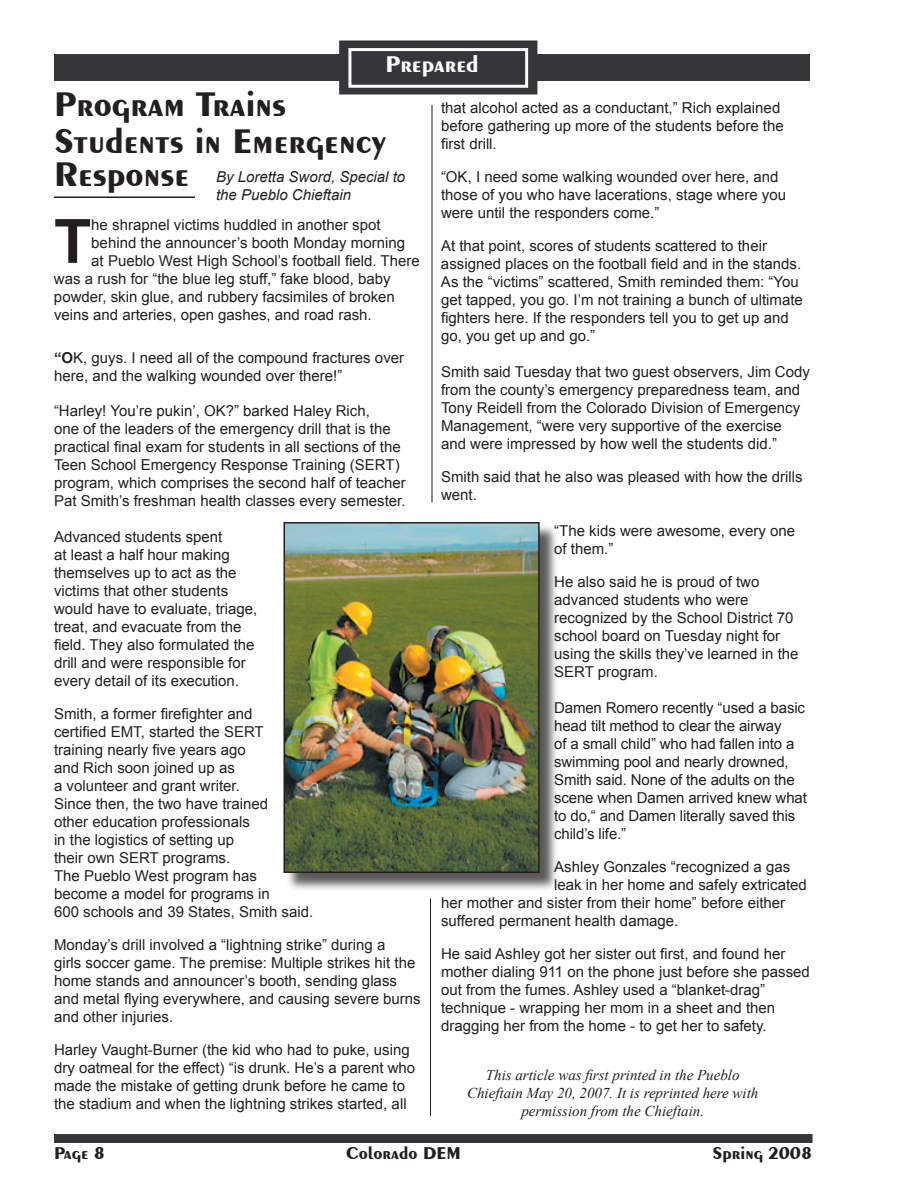
<style>
.page{position:relative;width:918px;height:1188px;background:#fff}
.page>*{position:absolute;margin:0;border:0;box-sizing:border-box;transform-origin:0 0}
.t1{font:700 61.05px "Arial";color:#231f20}
.t2{font:700 36px/37.5px "Exotic 350 BT";color:#231f20}
.t3{font:700 24px "Exotic 350 BT";color:#fff}
.t4{font:700 18px "Exotic 350 BT";color:#231f20}
.t5{font:15px/18px "Arial";color:#231f20}
.t6{font:italic 15px/18px "Times New Roman";color:#231f20;text-align:center}
.t7{font:italic 15px/18px "Arial";color:#231f20}
.s1{font-weight:700}
</style>
<div class="page">
<div style="left:54px;top:1134px;width:759px;height:9px;background:#363539"></div>
<div style="left:56px;top:56px;width:752px;height:24px;background:#363539"></div>
<div style="left:54px;top:54px;width:756px;height:27px;border:3px solid #363539"></div>
<div style="left:341px;top:42px;width:195px;height:51px;background:#363539"></div>
<div style="left:339px;top:40px;width:198px;height:54px;border:3px solid #363539"></div>
<div style="left:348px;top:48px;width:180px;height:40px;border:3px solid #fff"></div>
<hr style="left:432px;top:105px;width:1px;height:397px;background:#231f20">
<hr style="left:54px;top:196px;width:141px;height:2px;background:#231f20">
<div style="left:284px;top:523px;width:276px;height:371px;background:#231f20;opacity:.75"></div>
<img style="left:286px;top:525px;width:251px;height:345px">
<div style="left:283px;top:522px;width:257px;height:351px;border:2px solid #231f20"></div>
<hr style="left:430px;top:898px;width:1px;height:218px;background:#231f20">
<h3 class="t3" style="left:385px;top:50px;width:95px">Prepared</h3>
<h2 class="t2" style="left:54px;top:85px;width:334px">Program Trains<br>Students in Emergency</h2>
<h2 class="t2" style="left:54px;top:155px;width:137px">Response</h2>
<h1 class="t1" style="left:54px;top:201px;width:39px">T</h1>
<p class="t5" style="left:91px;top:216px;width:291px">he shrapnel victims huddled in another spot</p>
<p class="t7" style="left:216px;top:168px;width:191px">By Loretta Sword, Special to the Pueblo Chieftain</p>
<p class="t5" style="left:91px;top:234px;width:315px">behind the announcer’s booth Monday morning</p>
<p class="t5" style="left:91px;top:252px;width:330px">at Pueblo West High School’s football field. There</p>
<p class="t5" style="left:54px;top:270px;width:338px">was a rush for “the blue leg stuff,” fake blood, baby</p>
<p class="t5" style="left:54px;top:288px;width:342px">powder, skin glue, and rubbery facsimiles of broken</p>
<p class="t5" style="left:54px;top:306px;width:319px">veins and arteries, open gashes, and road rash.</p>
<p class="t5" style="left:54px;top:349px;width:352px"><span class="s1">“O</span>K, guys. I need all of the compound fractures over here, and the walking wounded over there!”</p>
<p class="t5" style="left:54px;top:402px;width:353px">“Harley! You’re pukin’, OK?” barked Haley Rich,<br>one of the leaders of the emergency drill that is the practical final exam for students in all sections of the Teen School Emergency Response Training (SERT) program, which comprises the second half of teacher Pat Smith’s freshman health classes every semester.</p>
<p class="t5" style="left:54px;top:528px;width:205px">Advanced students spent<br>at least a half hour making themselves up to act as the victims that other students would have to evaluate, triage, treat, and evacuate from the field. They also formulated the drill and were responsible for every detail of its execution.</p>
<p class="t5" style="left:54px;top:705px;width:261px">Smith, a former firefighter and<br>certified EMT, started the SERT training nearly five years ago<br>and Rich soon joined up as<br>a volunteer and grant writer.<br>Since then, the two have trained<br>other education professionals<br>in the logistics of setting up<br>their own SERT programs.<br>The Pueblo West program has become a model for programs in<br>600 schools and 39 States, Smith said.</p>
<p class="t5" style="left:54px;top:936px;width:368px">Monday’s drill involved a “lightning strike” during a<br>girls soccer game. The premise: Multiple strikes hit the home stands and announcer’s booth, sending glass and metal flying everywhere, and causing severe burns and other injuries.</p>
<p class="t5" style="left:54px;top:1041px;width:363px">Harley Vaught-Burner (the kid who had to puke, using dry oatmeal for the effect) “is drunk. He’s a parent who made the mistake of getting drunk before he came to the stadium and when the lightning strikes started, all</p>
<p class="t5" style="left:441px;top:99px;width:344px">that alcohol acted as a conductant,” Rich explained before gathering up more of the students before the first drill.</p>
<p class="t5" style="left:441px;top:168px;width:347px">“OK, I need some walking wounded over here, and those of you who have lacerations, stage where you were until the responders come.”</p>
<p class="t5" style="left:441px;top:237px;width:363px">At that point, scores of students scattered to their assigned places on the football field and in the stands.<br>As the “victims” scattered, Smith reminded them: “You get tapped, you go. I’m not training a bunch of ultimate fighters here. If the responders tell you to get up and go, you get up and go.”</p>
<p class="t5" style="left:441px;top:363px;width:370px">Smith said Tuesday that two guest observers, Jim Cody from the county’s emergency preparedness team, and Tony Reidell from the Colorado Division of Emergency Management, “were very supportive of the exercise and were impressed by how well the students did.”</p>
<p class="t5" style="left:441px;top:468px;width:363px">Smith said that he also was pleased with how the drills went.</p>
<p class="t5" style="left:554px;top:522px;width:242px">“The kids were awesome, every one of them.”</p>
<p class="t5" style="left:554px;top:573px;width:246px">He also said he is proud of two advanced students who were recognized by the School District 70 school board on Tuesday night for using the skills they’ve learned in the<br>SERT program.</p>
<p class="t5" style="left:554px;top:699px;width:254px">Damen Romero recently “used a basic head tilt method to clear the airway<br>of a small child” who had fallen into a swimming pool and nearly drowned, Smith said. None of the adults on the scene when Damen arrived knew what to do,“ and Damen literally saved this child’s life.”</p>
<p class="t5" style="left:554px;top:858px;width:237px">Ashley Gonzales “recognized a gas</p>
<p class="t5" style="left:554px;top:876px;width:254px">leak in her home and safely extricated</p>
<p class="t5" style="left:441px;top:894px;width:346px">her mother and sister from their home” before either</p>
<p class="t5" style="left:441px;top:912px;width:239px">suffered permanent health damage.</p>
<p class="t5" style="left:441px;top:945px;width:370px">He said Ashley got her sister out first, and found her mother dialing 911 on the phone just before she passed out from the fumes. Ashley used a “blanket-drag” technique - wrapping her mom in a sheet and then dragging her from the home - to get her to safety.</p>
<p class="t6" style="left:467px;top:1066px;width:293px">This article was first printed in the Pueblo<br>Chieftain May 20, 2007. It is reprinted here with permission from the Chieftain.</p>
<p class="t4" style="left:54px;top:1142px;width:53px">Page 8</p>
<p class="t4" style="left:346px;top:1142px;width:116px">Colorado DEM</p>
<p class="t4" style="left:713px;top:1142px;width:101px">Spring 2008</p>
</div>
